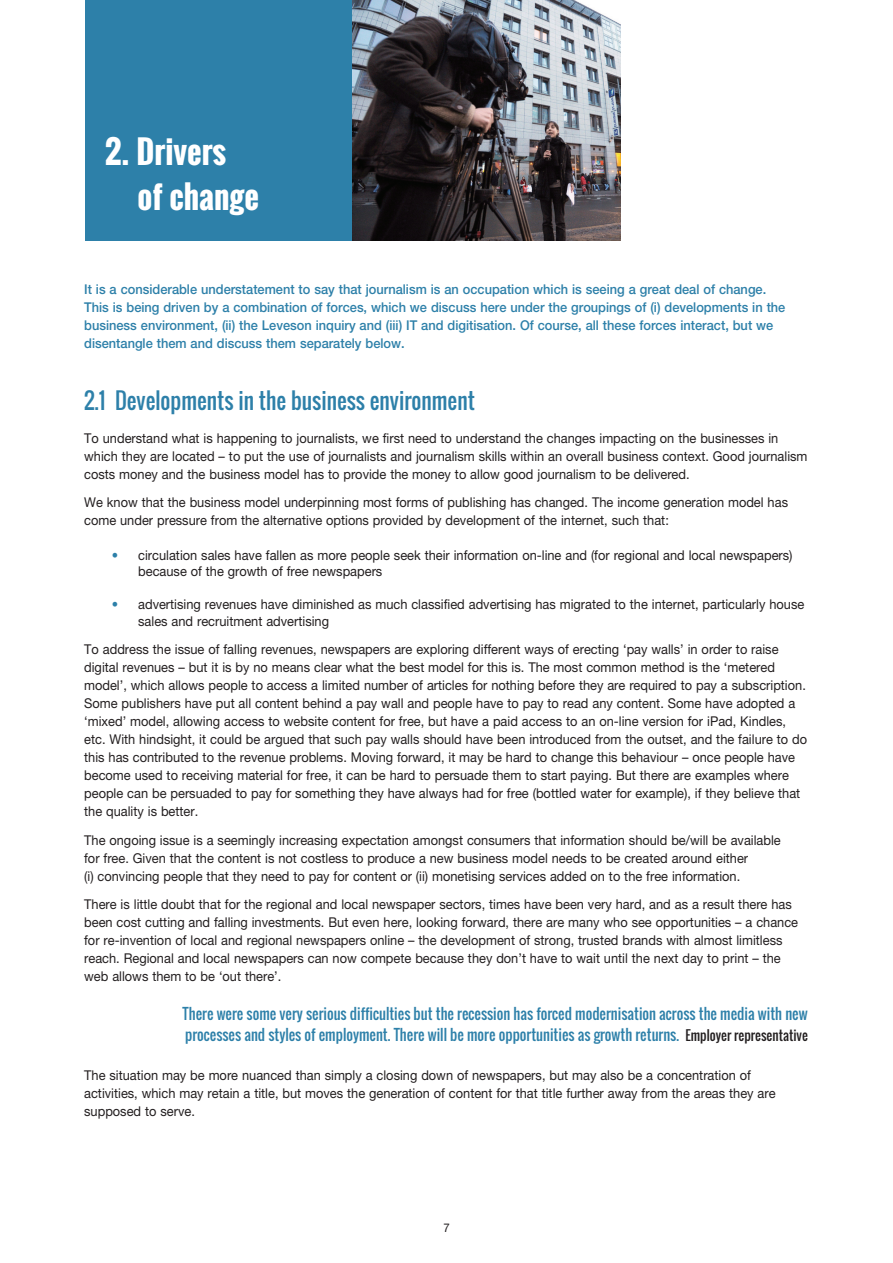
<style>
.page{position:relative;width:893px;height:1263px;background:#fff}
.page>*{position:absolute;margin:0;border:0;box-sizing:border-box;transform-origin:0 0}
.t1{font:700 31.5px/45px "Oswald";color:#fff}
.t2{font:22.5px "Oswald";color:#2d80a9;scale:.95 1}
.t3{font:15px/21px "Oswald";color:#2d80a9;scale:.95 1}
.t4{font:13.5px/18px "Helvetica Neue";color:#231f20;scale:.95 1}
.t5{font:500 13.5px/18px "Helvetica Neue";color:#2d80a9;scale:.95 1}
.t6{font:12px "Helvetica Neue";color:#231f20;scale:.95 1}
.s1{color:#2d80a9}
.s2{font-size:13.5px;color:#231f20}
</style>
<div class="page">
<div style="left:85px;top:0;width:268px;height:240px;background:#2d80a9"></div>
<img style="left:353px;top:0;width:267px;height:240px">
<h1 class="t1" style="left:138px;top:132px;width:123px;text-indent:-32px">2. Drivers<br>of change</h1>
<p class="t5" style="left:84px;top:280px;width:740px">It is a considerable understatement to say that journalism is an occupation which is seeing a great deal of change.<br>This is being driven by a combination of forces, which we discuss here under the groupings of (i) developments in the business environment, (ii) the Leveson inquiry and (iii) IT and digitisation. Of course, all these forces interact, but we disentangle them and discuss them separately below.</p>
<h2 class="t2" style="left:84px;top:389px;width:413px">2.1 Developments in the business environment</h2>
<p class="t4" style="left:84px;top:430px;width:763px">To understand what is happening to journalists, we first need to understand the changes impacting on the businesses in which they are located – to put the use of journalists and journalism skills within an overall business context. Good journalism costs money and the business model has to provide the money to allow good journalism to be delivered.</p>
<p class="t4" style="left:84px;top:495px;width:742px">We know that the business model underpinning most forms of publishing has changed. The income generation model has come under pressure from the alternative options provided by development of the internet, such that:</p>
<p class="t4" style="left:138px;top:548px;width:690px;line-height:16.5px;text-indent:-26px"><span class="s1">•</span> circulation sales have fallen as more people seek their information on-line and (for regional and local newspapers) because of the growth of free newspapers</p>
<p class="t4" style="left:138px;top:597px;width:703px;line-height:16.5px;text-indent:-26px"><span class="s1">•</span> advertising revenues have diminished as much classified advertising has migrated to the internet, particularly house sales and recruitment advertising</p>
<p class="t4" style="left:84px;top:642px;width:762px">To address the issue of falling revenues, newspapers are exploring different ways of erecting ‘pay walls’ in order to raise digital revenues – but it is by no means clear what the best model for this is. The most common method is the ‘metered model’, which allows people to access a limited number of articles for nothing before they are required to pay a subscription.<br>Some publishers have put all content behind a pay wall and people have to pay to read any content. Some have adopted a ‘mixed’ model, allowing access to website content for free, but have a paid access to an on-line version for iPad, Kindles, etc. With hindsight, it could be argued that such pay walls should have been introduced from the outset, and the failure to do this has contributed to the revenue problems. Moving forward, it may be hard to change this behaviour – once people have become used to receiving material for free, it can be hard to persuade them to start paying. But there are examples where people can be persuaded to pay for something they have always had for free (bottled water for example), if they believe that the quality is better.</p>
<p class="t4" style="left:84px;top:832px;width:735px">The ongoing issue is a seemingly increasing expectation amongst consumers that information should be/will be available for free. Given that the content is not costless to produce a new business model needs to be created around either<br>(i) convincing people that they need to pay for content or (ii) monetising services added on to the free information.</p>
<p class="t4" style="left:84px;top:897px;width:753px">There is little doubt that for the regional and local newspaper sectors, times have been very hard, and as a result there has been cost cutting and falling investments. But even here, looking forward, there are many who see opportunities – a chance for re-invention of local and regional newspapers online – the development of strong, trusted brands with almost limitless reach. Regional and local newspapers can now compete because they don’t have to wait until the next day to print – the web allows them to be ‘out there’.</p>
<p class="t3" style="left:183px;top:1004px;width:660px">There were some very serious difficulties but the recession has forced modernisation across the media with new processes and styles of employment. There will be more opportunities as growth returns. <span class="s2">Employer representative</span></p>
<p class="t4" style="left:84px;top:1068px;width:729px">The situation may be more nuanced than simply a closing down of newspapers, but may also be a concentration of activities, which may retain a title, but moves the generation of content for that title further away from the areas they are supposed to serve.</p>
<p class="t6" style="left:443px;top:1219px;width:8px">7</p>
</div>
